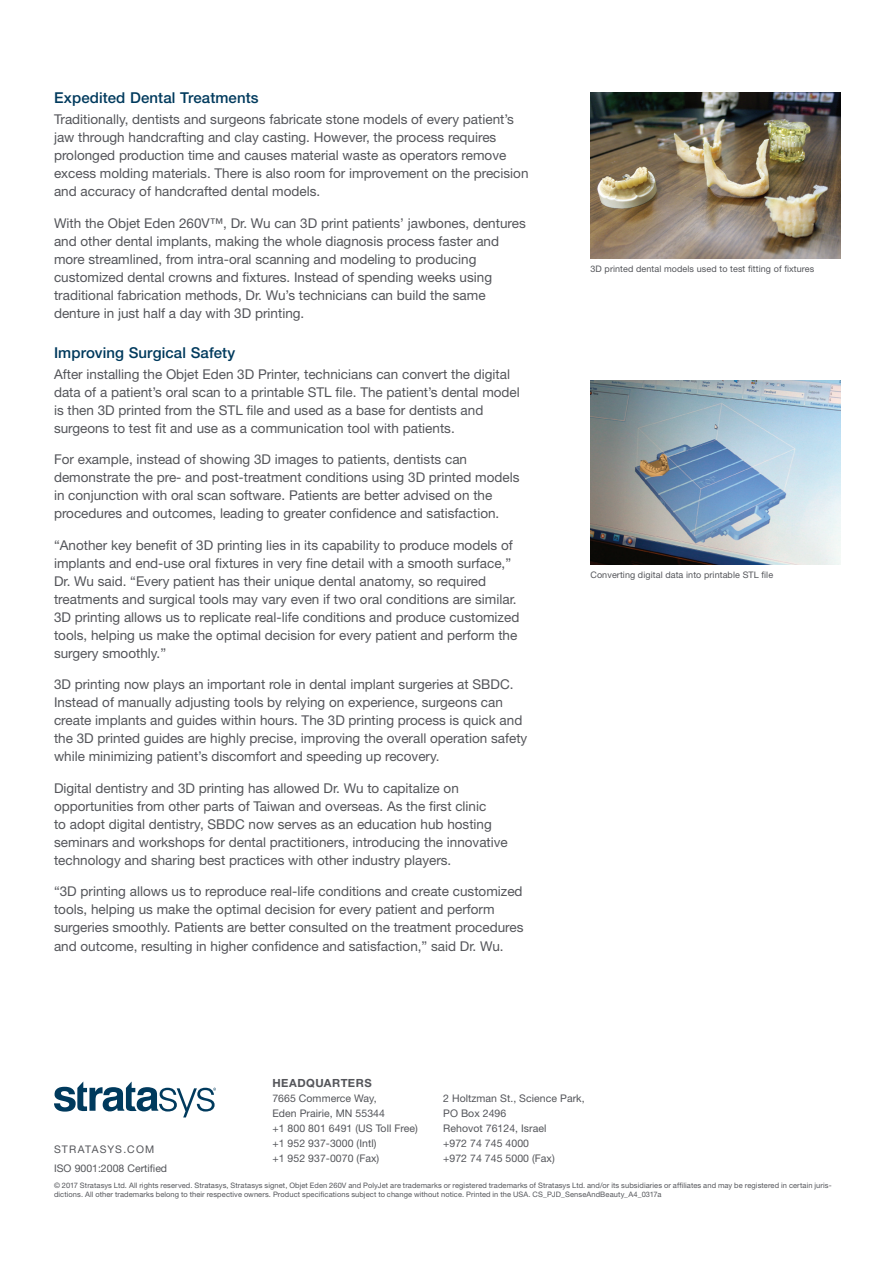
<style>
.page{position:relative;width:893px;height:1263px;background:#fff}
.page>*{position:absolute;margin:0;border:0;box-sizing:border-box;transform-origin:0 0}
.CONT_-_Para_Subhead{font:500 15px "Helvetica Neue LT Std";letter-spacing:.01em;color:#003a5d}
.CONT_-_Body{font:13.5px/18px "Helvetica Neue LT Std";color:#54555a}
.t1{font:700 11.25px "Helvetica Neue LT Std";letter-spacing:.04em;color:#54555a}
.t2{font:10.5px/15px "Helvetica Neue LT Std";letter-spacing:.005em;color:#54555a}
.t3{font:10.5px "Helvetica Neue LT Std";letter-spacing:.11em;color:#54555a}
.CONT_-_Image_Caption{font:9px "Helvetica Neue LT Std";letter-spacing:.01em;color:#54555a}
.t4{font:7.5px/9px "Helvetica Neue LT Std";letter-spacing:.01em;color:#54555a}
</style>
<div class="page">
<svg style="left:54px;top:1081px;width:162px;height:36px"></svg>
<img style="left:590px;top:92px;width:250px;height:167px">
<img style="left:590px;top:380px;width:250px;height:185px">
<p class="CONT_-_Para_Subhead" style="left:54px;top:89px;width:206px">Expedited Dental Treatments</p>
<p class="CONT_-_Body" style="left:54px;top:110px;width:476px">Traditionally, dentists and surgeons fabricate stone models of every patient’s jaw through handcrafting and clay casting. However, the process requires prolonged production time and causes material waste as operators remove excess molding materials. There is also room for improvement on the precision and accuracy of handcrafted dental models.</p>
<p class="CONT_-_Body" style="left:54px;top:214px;width:473px">With the Objet Eden 260V™, Dr. Wu can 3D print patients’ jawbones, dentures and other dental implants, making the whole diagnosis process faster and more streamlined, from intra-oral scanning and modeling to producing customized dental crowns and fixtures. Instead of spending weeks using traditional fabrication methods, Dr. Wu’s technicians can build the same denture in just half a day with 3D printing.</p>
<p class="CONT_-_Para_Subhead" style="left:54px;top:343px;width:183px">Improving Surgical Safety</p>
<p class="CONT_-_Body" style="left:54px;top:365px;width:467px">After installing the Objet Eden 3D Printer, technicians can convert the digital data of a patient’s oral scan to a printable STL file. The patient’s dental model is then 3D printed from the STL file and used as a base for dentists and surgeons to test fit and use as a communication tool with patients.</p>
<p class="CONT_-_Body" style="left:54px;top:450px;width:467px">For example, instead of showing 3D images to patients, dentists can demonstrate the pre- and post-treatment conditions using 3D printed models in conjunction with oral scan software. Patients are better advised on the procedures and outcomes, leading to greater confidence and satisfaction.</p>
<p class="CONT_-_Body" style="left:54px;top:536px;width:467px">“Another key benefit of 3D printing lies in its capability to produce models of implants and end-use oral fixtures in very fine detail with a smooth surface,” Dr. Wu said. “Every patient has their unique dental anatomy, so required treatments and surgical tools may vary even if two oral conditions are similar.<br>3D printing allows us to replicate real-life conditions and produce customized tools, helping us make the optimal decision for every patient and perform the surgery smoothly.”</p>
<p class="CONT_-_Body" style="left:54px;top:675px;width:475px">3D printing now plays an important role in dental implant surgeries at SBDC.<br>Instead of manually adjusting tools by relying on experience, surgeons can create implants and guides within hours. The 3D printing process is quick and the 3D printed guides are highly precise, improving the overall operation safety while minimizing patient’s discomfort and speeding up recovery.</p>
<p class="CONT_-_Body" style="left:54px;top:779px;width:455px">Digital dentistry and 3D printing has allowed Dr. Wu to capitalize on opportunities from other parts of Taiwan and overseas. As the first clinic<br>to adopt digital dentistry, SBDC now serves as an education hub hosting seminars and workshops for dental practitioners, introducing the innovative technology and sharing best practices with other industry players.</p>
<p class="CONT_-_Body" style="left:54px;top:882px;width:471px">“3D printing allows us to reproduce real-life conditions and create customized tools, helping us make the optimal decision for every patient and perform surgeries smoothly. Patients are better consulted on the treatment procedures and outcome, resulting in higher confidence and satisfaction,” said Dr. Wu.</p>
<p class="CONT_-_Image_Caption" style="left:590px;top:263px;width:225px">3D printed dental models used to test fitting of fixtures</p>
<p class="CONT_-_Image_Caption" style="left:590px;top:569px;width:184px">Converting digital data into printable STL file</p>
<p class="t1" style="left:272px;top:1076px;width:101px">HEADQUARTERS</p>
<p class="t2" style="left:272px;top:1090px;width:147px">7665 Commerce Way,<br>Eden Prairie, MN 55344<br>+1 800 801 6491 (US Toll Free) +1 952 937-3000 (Intl)<br>+1 952 937-0070 (Fax)</p>
<p class="t2" style="left:443px;top:1090px;width:143px">2 Holtzman St., Science Park,<br>PO Box 2496<br>Rehovot 76124, Israel<br>+972 74 745 4000<br>+972 74 745 5000 (Fax)</p>
<p class="t3" style="left:54px;top:1143px;width:102px">STRATASYS.COM</p>
<p class="t2" style="left:54px;top:1161px;width:115px">ISO 9001:2008 Certified</p>
<p class="t4" style="left:54px;top:1181px;width:779px">© 2017 Stratasys Ltd. All rights reserved. Stratasys, Stratasys signet, Objet Eden 260V and PolyJet are trademarks or registered trademarks of Stratasys Ltd. and/or its subsidiaries or affiliates and may be registered in certain juris&shy;dictions. All other trademarks belong to their respective owners. Product specifications subject to change without notice. Printed in the USA. CS_PJD_SenseAndBeauty_A4_0317a</p>
</div>
